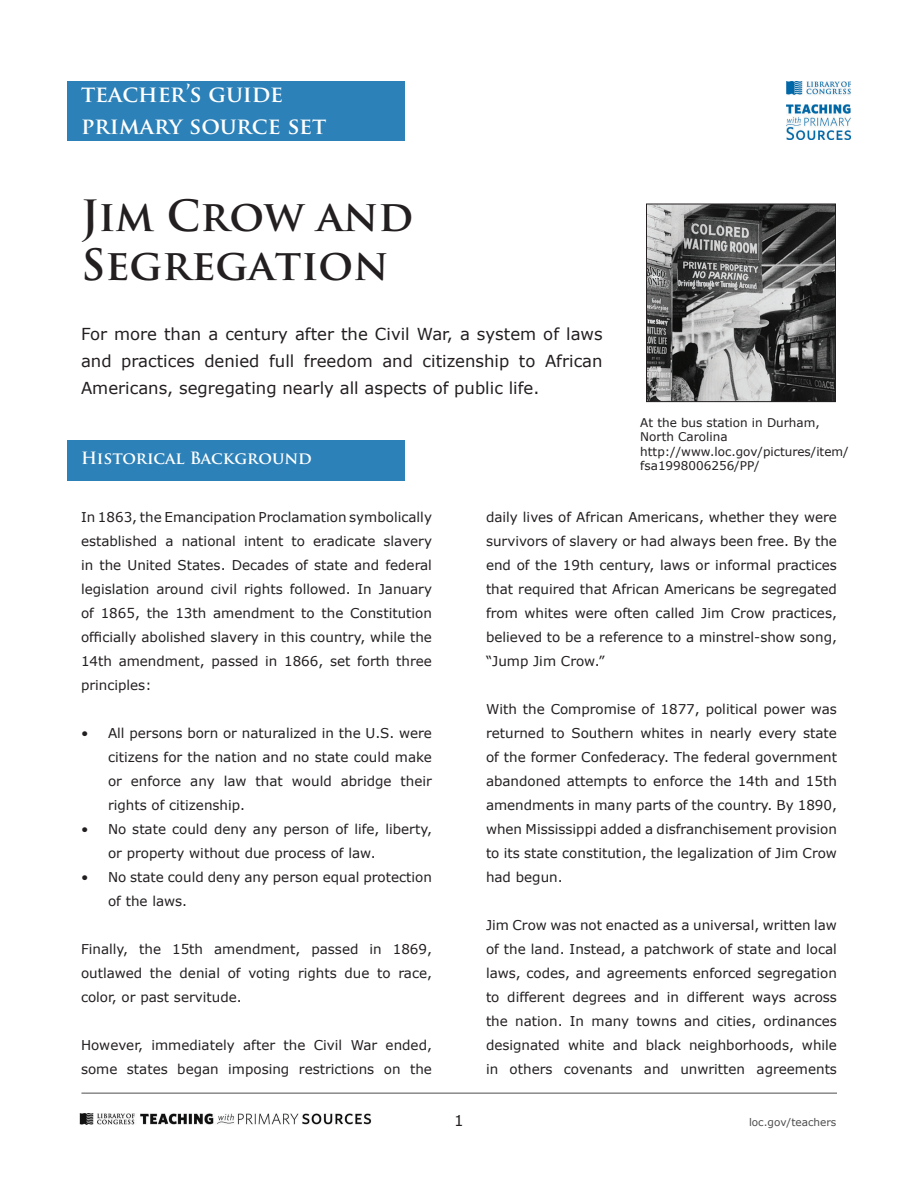
<style>
.page{position:relative;width:918px;height:1188px;background:#fff}
.page>*{position:absolute;margin:0;border:0;box-sizing:border-box;transform-origin:0 0}
.t1{font:700 42px/49.3px "Trajan Pro";color:#231f20}
.t2{font:700 22.5px "Trajan Pro";color:#fff}
.t3{font:16.5px/27px "Verdana";color:#231f20;text-align:justify}
.t4{font:700 16.5px "Trajan Pro";color:#fff}
.t5{font:15px "Verdana";color:#231f20}
.t6{font:13.5px/24px "Verdana";color:#231f20;text-align:justify}
.t7{font:12px/14.4px "Verdana";color:#231f20}
.t8{font:10.5px "Verdana";color:#4d4d4d}
</style>
<div class="page">
<img style="left:80px;top:1113px;width:291px;height:12px">
<hr style="left:81px;top:1093px;width:756px;height:1px;background:#231f20">
<img style="left:786px;top:81px;width:65px;height:58px">
<img style="left:648px;top:206px;width:186px;height:194px">
<div style="left:646px;top:204px;width:190px;height:198px;border:1px solid #231f20"></div>
<div style="left:68px;top:440px;width:337px;height:41px;background:#2c81b8"></div>
<div style="left:68px;top:81px;width:337px;height:59px;background:#2c81b8"></div>
<p class="t2" style="left:81px;top:80px;width:204px">teacher’s guide</p>
<p class="t2" style="left:81px;top:111px;width:247px">primary source set</p>
<p class="t1" style="left:81px;top:192px;width:334px">Jim Crow and<br>Segregation</p>
<p class="t3" style="left:81px;top:320px;width:523px">For more than a century after the Civil War, a system of laws and practices denied full freedom and citizenship to African Americans, segregating nearly all aspects of public life.</p>
<p class="t4" style="left:81px;top:448px;width:232px">Historical Background</p>
<p class="t7" style="left:640px;top:415px;width:210px">At the bus station in Durham,<br>North Carolina http://www.loc.gov/pictures/item/ fsa1998006256/PP/</p>
<p class="t6" style="left:81px;top:505px;width:353px">In 1863, the Emancipation Proclamation symbolically established a national intent to eradicate slavery in the United States. Decades of state and federal legislation around civil rights followed. In January of 1865, the 13th amendment to the Constitution officially abolished slavery in this country, while the 14th amendment, passed in 1866, set forth three principles:</p>
<p class="t6" style="left:108px;top:721px;width:326px;text-indent:-27px">• All persons born or naturalized in the U.S. were citizens for the nation and no state could make or enforce any law that would abridge their rights of citizenship.</p>
<p class="t6" style="left:108px;top:817px;width:326px;text-indent:-27px">• No state could deny any person of life, liberty, or property without due process of law.</p>
<p class="t6" style="left:108px;top:865px;width:326px;text-indent:-27px">• No state could deny any person equal protection of the laws.</p>
<p class="t6" style="left:81px;top:937px;width:353px">Finally, the 15th amendment, passed in 1869, outlawed the denial of voting rights due to race, color, or past servitude.</p>
<p class="t6" style="left:81px;top:1033px;width:353px">However, immediately after the Civil War ended, some states began imposing restrictions on the</p>
<p class="t6" style="left:486px;top:505px;width:353px">daily lives of African Americans, whether they were survivors of slavery or had always been free. By the end of the 19th century, laws or informal practices that required that African Americans be segregated from whites were often called Jim Crow practices, believed to be a reference to a minstrel-show song, “Jump Jim Crow.”</p>
<p class="t6" style="left:486px;top:697px;width:353px">With the Compromise of 1877, political power was returned to Southern whites in nearly every state of the former Confederacy. The federal government abandoned attempts to enforce the 14th and 15th amendments in many parts of the country. By 1890, when Mississippi added a disfranchisement provision to its state constitution, the legalization of Jim Crow had begun.</p>
<p class="t6" style="left:486px;top:913px;width:353px">Jim Crow was not enacted as a universal, written law of the land. Instead, a patchwork of state and local laws, codes, and agreements enforced segregation to different degrees and in different ways across the nation. In many towns and cities, ordinances designated white and black neighborhoods, while in others covenants and unwritten agreements</p>
<p class="t5" style="left:454px;top:1110px;width:11px">1</p>
<p class="t8" style="left:749px;top:1115px;width:89px">loc.gov/teachers</p>
</div>
